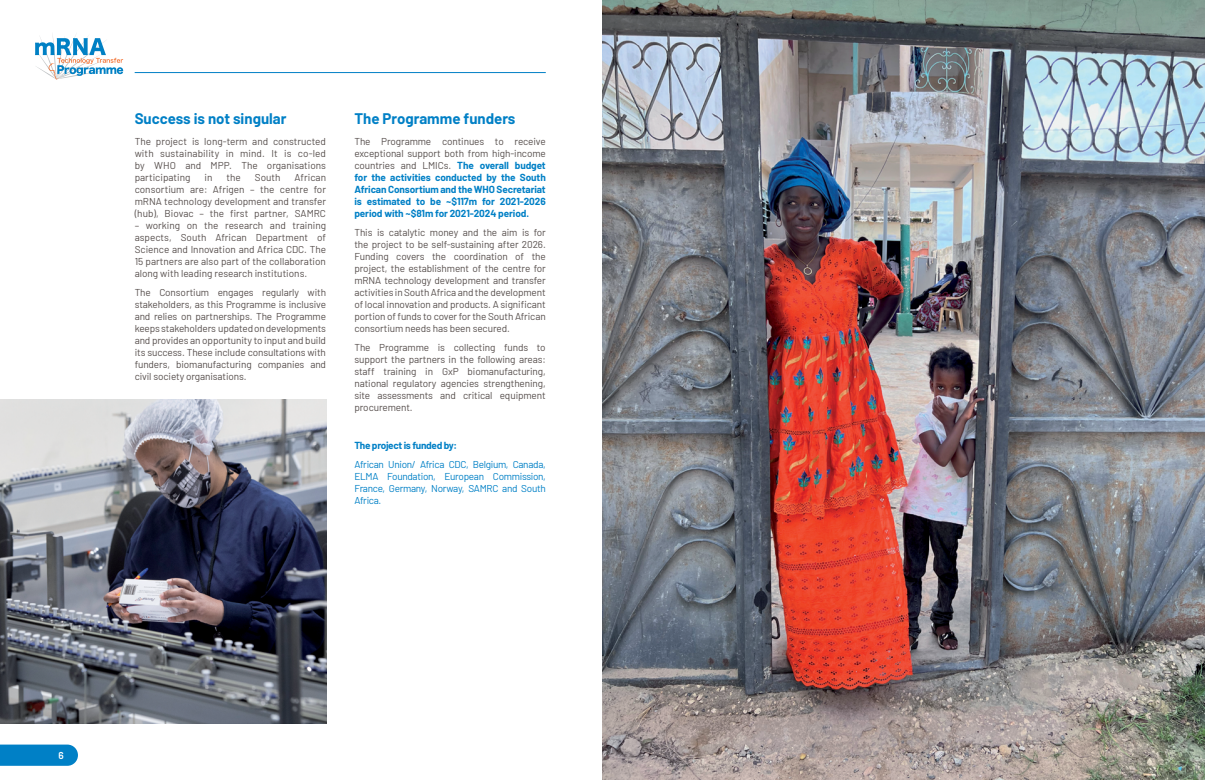
<style>
.page{position:relative;width:1205px;height:780px;background:#fff}
.page>*{position:absolute;margin:0;border:0;box-sizing:border-box;transform-origin:0 0}
.t1{font:700 15px "Barlow";color:#0080c6}
.t2{font:10px/12px "Barlow";letter-spacing:-.01em;color:#574f4d;text-align:justify}
.t3{font:700 10px/12px "Barlow";letter-spacing:-.01em;color:#0080c6;text-align:justify}
.t4{font:10px/12px "Barlow";letter-spacing:-.03em;color:#0080c6;text-align:justify}
.t5{font:700 10px "Barlow";letter-spacing:-.03em;color:#0080c6}
.t6{font:600 10px "Barlow";color:#fff}
.s1{font-weight:400;color:#574f4d}
</style>
<div class="page">
<img style="left:602px;top:0;width:603px;height:780px">
<img style="left:0;top:399px;width:326px;height:324px">
<svg style="left:35px;top:35px;width:88px;height:44px"></svg>
<hr style="left:135px;top:72px;width:411px;height:1px;background:#0080c6">
<svg style="left:0;top:744px;width:78px;height:21px;background:#0d86c9"></svg>
<h1 class="t1" style="left:135px;top:108px;width:153px">Success is not singular</h1>
<h1 class="t1" style="left:354px;top:108px;width:163px">The Programme funders</h1>
<p class="t2" style="left:135px;top:134px;width:193px">The project is long-term and constructed with sustainability in mind. It is co-led by WHO and MPP. The organisations participating</p>
<p class="t2" style="left:135px;top:170px;width:193px;text-indent:160px">African consortium are: Afrigen – the centre for mRNA technology development and transfer (hub), Biovac – the first partner, SAMRC</p>
<p class="t2" style="left:135px;top:218px;width:193px">– working on the research and training aspects, South African Department of Science and Innovation and Africa CDC. The 15 partners are also part of the collaboration along with leading research institutions.</p>
<p class="t2" style="left:135px;top:285px;width:193px">The Consortium engages regularly with stakeholders, as this Programme is inclusive and relies on partnerships. The Programme keeps stakeholders updated on developments and provides an opportunity to input and build its success. These include consultations with funders, biomanufacturing companies and civil society organisations.</p>
<p class="t2" style="left:205px;top:170px;width:9px">in</p>
<p class="t2" style="left:227px;top:170px;width:16px">the</p>
<p class="t2" style="left:255px;top:170px;width:27px">South</p>
<p class="t3" style="left:354px;top:134px;width:193px"><span class="s1">The Programme continues to receive exceptional support both from high-income countries and LMICs.</span> The overall budget for the activities conducted by the South African Consortium and the WHO Secretariat is estimated to be ~$117m for 2021-2026 period with ~$81m for 2021-2024 period.</p>
<p class="t2" style="left:354px;top:225px;width:193px">This is catalytic money and the aim is for the project to be self-sustaining after 2026.<br>Funding covers the coordination of the project, the establishment of the centre for mRNA technology development and transfer activities in South Africa and the development of local innovation and products. A significant portion of funds to cover for the South African consortium needs has been secured.</p>
<p class="t2" style="left:354px;top:340px;width:193px">The Programme is collecting funds to support the partners in the following areas: staff training in GxP biomanufacturing, national regulatory agencies strengthening, site assessments and critical equipment procurement.</p>
<p class="t5" style="left:354px;top:438px;width:104px">The project is funded by:</p>
<p class="t4" style="left:354px;top:458px;width:193px">African Union/ Africa CDC, Belgium, Canada, ELMA Foundation, European Commission, France, Germany, Norway, SAMRC and South Africa.</p>
<p class="t6" style="left:58px;top:747px;width:7px">6</p>
</div>
